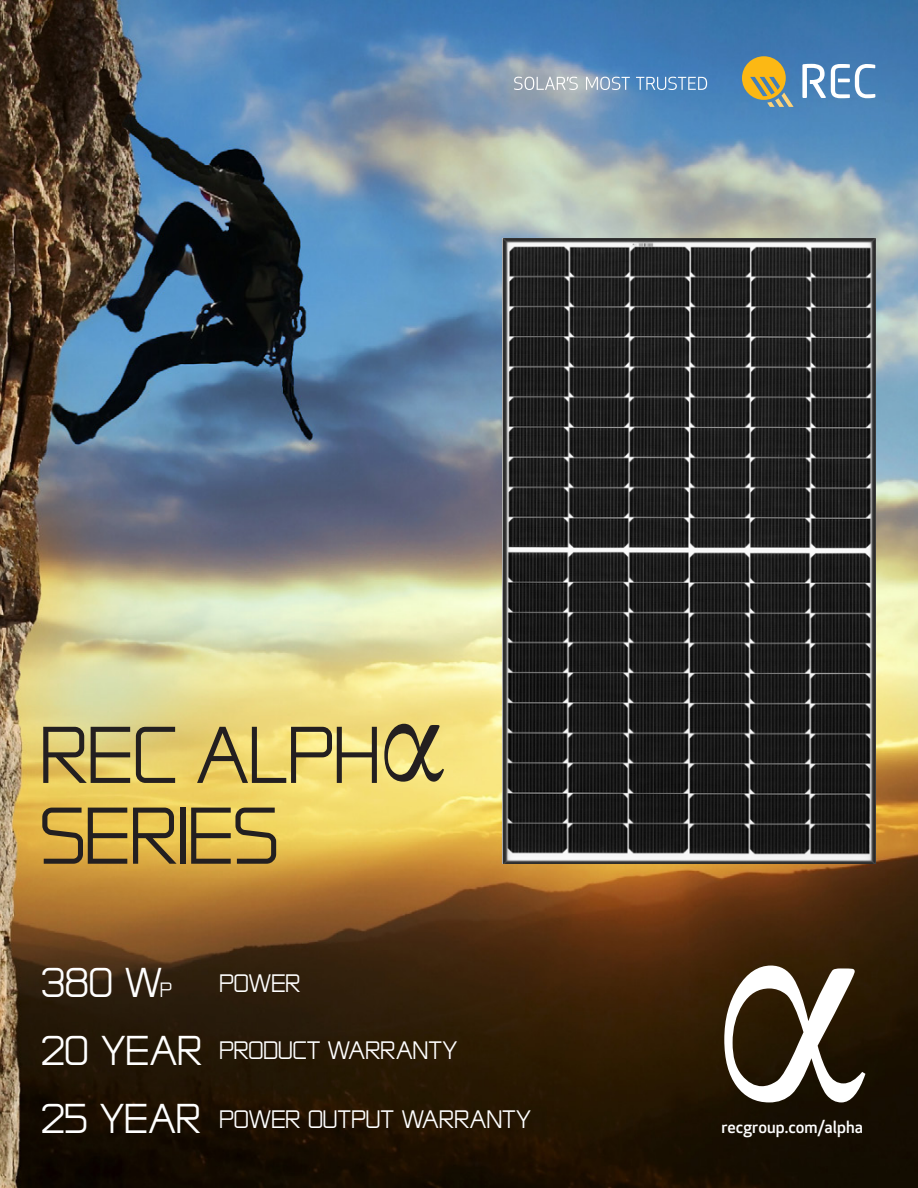
<style>
.page{position:relative;width:918px;height:1188px;background:#fff}
.page>*{position:absolute;margin:0;border:0;box-sizing:border-box;transform-origin:0 0}
.t1{font:333px "Garamond";color:#fff}
.t2{font:95.25px/80.8px "REC Tech 2011";color:#231f20}
.t3{font:49.5px "REC Tech 2011";letter-spacing:.005em;color:#fff}
.front_body{font:30px "REC Tech 2011";letter-spacing:.005em;color:#fff}
.front_body-2{font:500 16.5px "Apex New";letter-spacing:.005em;color:#fff}
.s1{font-family:"Garamond";font-size:140.85px}
.s2{font-size:24.6px}
</style>
<div class="page">
<img style="left:0;top:0;width:918px;height:1188px">
<svg style="left:742px;top:56px;width:52px;height:51px;background:#a49e66"></svg>
<svg style="left:802px;top:64px;width:73px;height:34px"></svg>
<svg style="left:514px;top:77px;width:64px;height:13px"></svg>
<svg style="left:586px;top:77px;width:44px;height:13px"></svg>
<svg style="left:636px;top:77px;width:71px;height:13px"></svg>
<img style="left:503px;top:238px;width:372px;height:626px">
<p class="t2" style="left:40px;top:711px;width:409px">REC ALPH<span class="s1">α<br></span>SERIES</p>
<p class="t3" style="left:42px;top:960px;width:132px">380 W<span class="s2">P</span></p>
<p class="t3" style="left:42px;top:1028px;width:162px">20 YEAR</p>
<p class="t3" style="left:42px;top:1095px;width:161px">25 YEAR</p>
<p class="front_body" style="left:219px;top:969px;width:83px">POWER</p>
<p class="front_body" style="left:219px;top:1037px;width:239px">PRODUCT WARRANTY</p>
<p class="front_body" style="left:219px;top:1105px;width:313px">POWER OUTPUT WARRANTY</p>
<p class="t1" style="left:713px;top:771px;width:162px">α</p>
<p class="front_body-2" style="left:721px;top:1116px;width:143px">recgroup.com/alpha</p>
</div>
